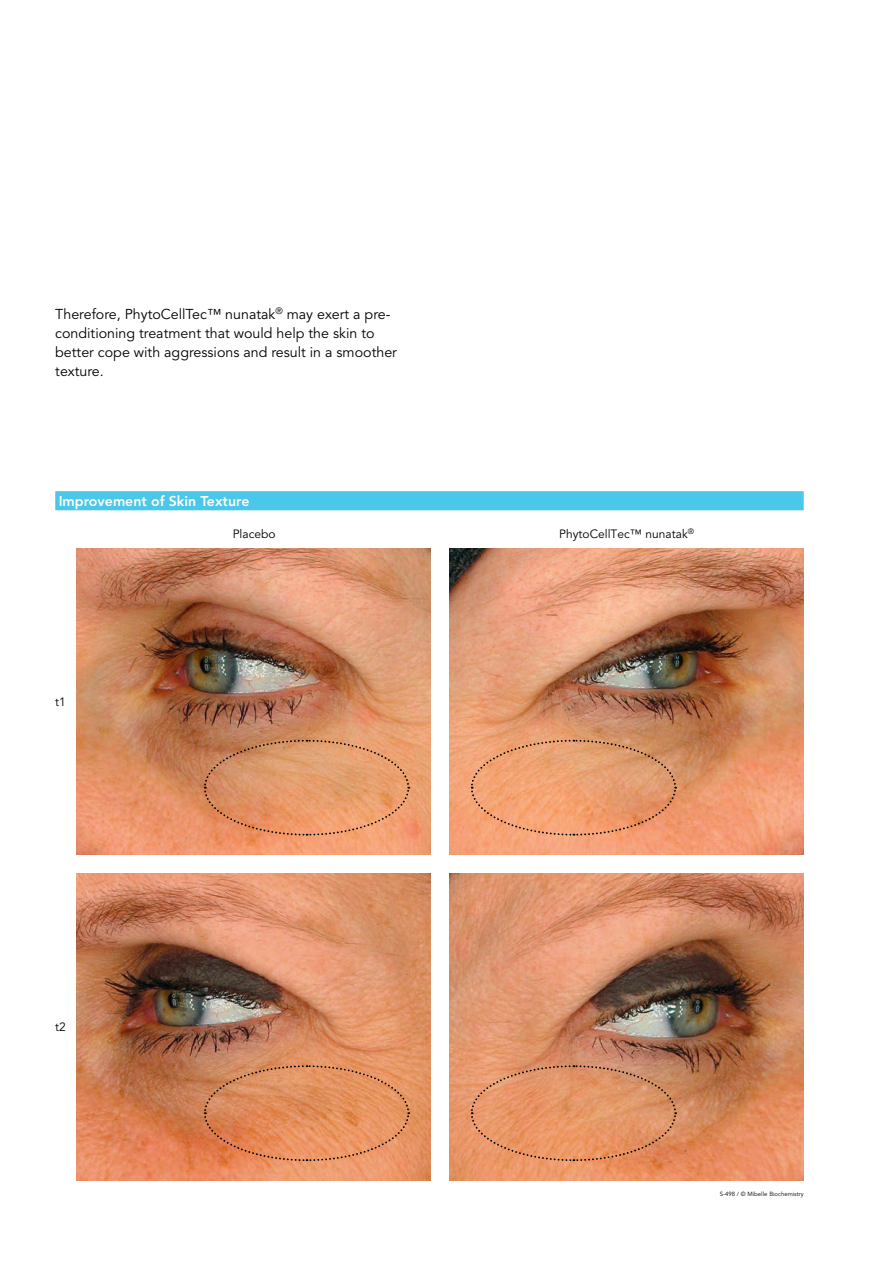
<style>
.page{position:relative;width:893px;height:1263px;background:#fff}
.page>*{position:absolute;margin:0;border:0;box-sizing:border-box;transform-origin:0 0}
.t1{font:14.25px/19.2px "Avenir LT Std";color:#000}
.t2{font:800 14.1px "Avenir LT Std";color:#fff}
.t3{font:12px "Avenir LT Std";color:#000}
.t4{font:6px "Avenir LT Std";color:#000}
</style>
<div class="page">
<div style="left:55px;top:491px;width:749px;height:19px;background:#4ac7e9"></div>
<img style="left:77px;top:549px;width:354px;height:306px">
<img style="left:450px;top:549px;width:354px;height:306px">
<img style="left:450px;top:874px;width:354px;height:306px">
<img style="left:77px;top:874px;width:354px;height:306px">
<svg style="left:203px;top:739px;width:207px;height:97px;background:#df9668"></svg>
<svg style="left:203px;top:1064px;width:207px;height:98px;background:#df8c5c"></svg>
<svg style="left:470px;top:739px;width:207px;height:97px;background:#e89c6f"></svg>
<svg style="left:470px;top:1064px;width:207px;height:98px;background:#e09265"></svg>
<p class="t1" style="left:55px;top:305px;width:343px">Therefore, PhytoCellTec™ nunatak<sup>®</sup> may exert a pre&shy;conditioning treatment that would help the skin to better cope with aggressions and result in a smoother texture.</p>
<p class="t2" style="left:59px;top:492px;width:192px">Improvement of Skin Texture</p>
<p class="t3" style="left:55px;top:695px;width:12px">t1</p>
<p class="t3" style="left:55px;top:1020px;width:12px">t2</p>
<p class="t3" style="left:233px;top:527px;width:44px">Placebo</p>
<p class="t3" style="left:559px;top:527px;width:136px">PhytoCellTec™ nunatak<sup>®</sup></p>
<p class="t4" style="left:720px;top:1190px;width:86px">S-498 / © Mibelle Biochemistry</p>
</div>
